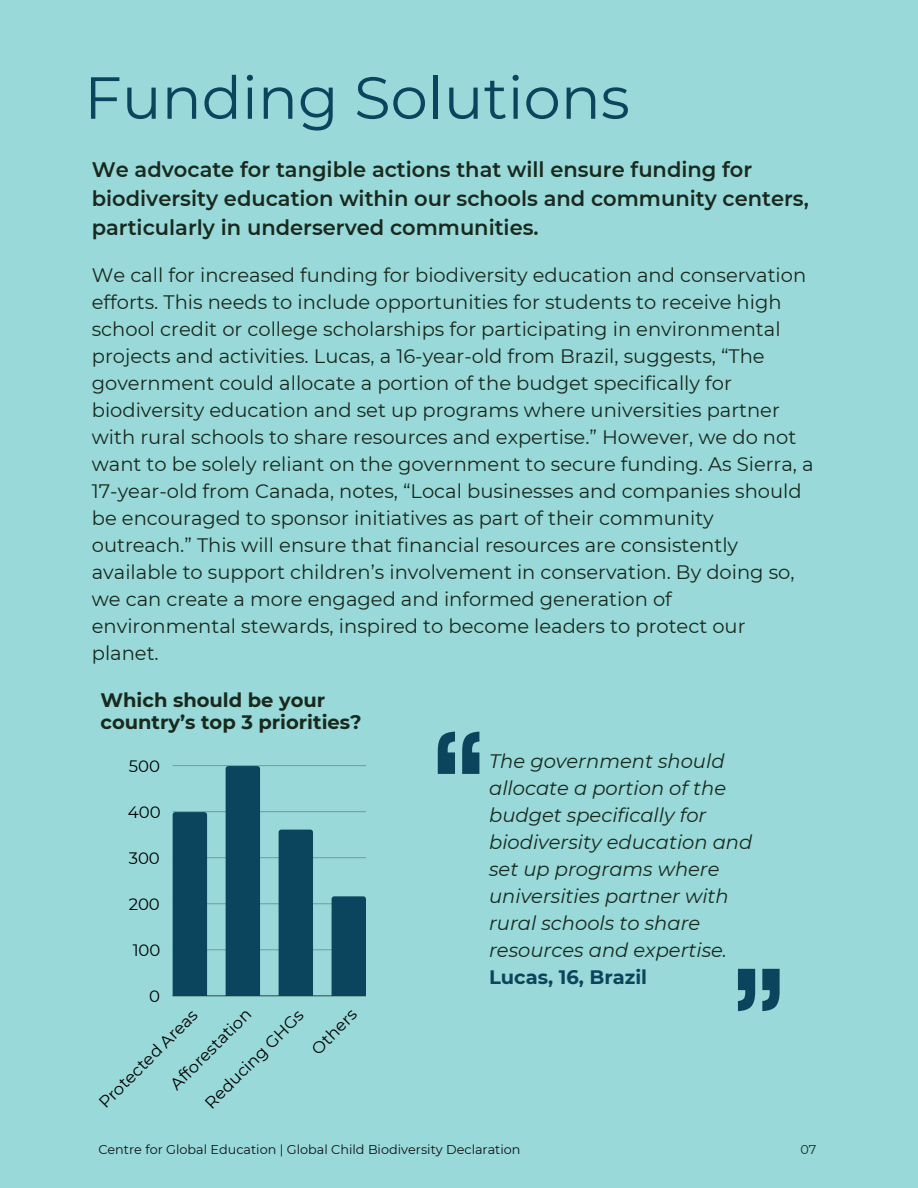
<style>
.page{position:relative;width:918px;height:1188px;background:#99d9d9}
.page>*{position:absolute;margin:0;border:0;box-sizing:border-box;transform-origin:0 0}
.t1{font:150px "Aka Acid GR Compacta";color:#0b455d}
.t2{font:59.25px "Montserrat";color:#0b455d}
.t3{font:600 21px/29.2px "Montserrat";color:#19291d}
.t4{font:19.5px/27px "Montserrat";color:#19291d}
.t5{font:italic 19.5px/27px "Montserrat";color:#19291d}
.t6{font:700 19.5px/21.3px "Montserrat";color:#19291d}
.t7{font:16.5px "Montserrat";color:#000}
.t8{font:12.75px "Montserrat";color:#101112}
.t9{font:12.75px "Montserrat";color:#19291d}
.s1{font-weight:700;font-style:normal;color:#0b455d}
</style>
<div class="page">
<hr style="left:173px;top:995px;width:193px;height:1px;background:#537676">
<hr style="left:173px;top:949px;width:193px;height:1px;background:#7aadad">
<hr style="left:173px;top:903px;width:193px;height:1px;background:#79abab">
<hr style="left:173px;top:857px;width:193px;height:1px;background:#77a9a9">
<hr style="left:173px;top:811px;width:193px;height:1px;background:#75a6a6">
<hr style="left:173px;top:765px;width:193px;height:1px;background:#74a5a5">
<div style="left:173px;top:812px;width:34px;height:184px;background:#0b455d"></div>
<div style="left:226px;top:766px;width:34px;height:230px;background:#0b455d"></div>
<div style="left:279px;top:830px;width:34px;height:166px;background:#0b455d"></div>
<div style="left:332px;top:896px;width:34px;height:100px;background:#0b455d"></div>
<h1 class="t2" style="left:84px;top:61px;width:547px">Funding Solutions</h1>
<h2 class="t3" style="left:92px;top:154px;width:719px">We advocate for tangible actions that will ensure funding for biodiversity education within our schools and community centers, particularly in underserved communities.</h2>
<p class="t4" style="left:92px;top:262px;width:723px">We call for increased funding for biodiversity education and conservation efforts. This needs to include opportunities for students to receive high school credit or college scholarships for participating in environmental projects and activities. Lucas, a 16-year-old from Brazil, suggests, “The government could allocate a portion of the budget specifically for biodiversity education and set up programs where universities partner with rural schools to share resources and expertise.” However, we do not want to be solely reliant on the government to secure funding. As Sierra, a 17-year-old from Canada, notes, “Local businesses and companies should be encouraged to sponsor initiatives as part of their community outreach.” This will ensure that financial resources are consistently available to support children’s involvement in conservation. By doing so, we can create a more engaged and informed generation of environmental stewards, inspired to become leaders to protect our planet.</p>
<p class="t6" style="left:100px;top:690px;width:263px">Which should be your country’s top 3 priorities?</p>
<p class="t7" style="left:129px;top:756px;width:33px">500</p>
<p class="t7" style="left:128px;top:802px;width:34px">400</p>
<p class="t7" style="left:129px;top:848px;width:33px">300</p>
<p class="t7" style="left:129px;top:894px;width:33px">200</p>
<p class="t7" style="left:133px;top:940px;width:29px">100</p>
<p class="t7" style="left:149px;top:986px;width:12px">0</p>
<p class="t7" style="left:201px;top:1098px;width:133px;rotate:-45deg">Reducing GHGs</p>
<p class="t7" style="left:307px;top:1044px;width:58px;rotate:-45deg">Others</p>
<p class="t7" style="left:166px;top:1080px;width:108px;rotate:-45deg">Afforestation</p>
<p class="t7" style="left:95px;top:1098px;width:133px;rotate:-45deg">Protected Areas</p>
<p class="t1" style="left:432px;top:736px;width:55px">“</p>
<h3 class="t5" style="left:489px;top:748px;width:265px">The government should allocate a portion of the budget specifically for biodiversity education and set up programs where universities partner with rural schools to share resources and expertise.<br><span class="s1">Lucas, 16, Brazil</span></h3>
<p class="t1" style="left:732px;top:972px;width:55px">”</p>
<h2 class="t8" style="left:98px;top:1141px;width:424px">Centre for Global Education | Global Child Biodiversity Declaration</h2>
<h3 class="t9" style="left:800px;top:1141px;width:17px">07</h3>
</div>
